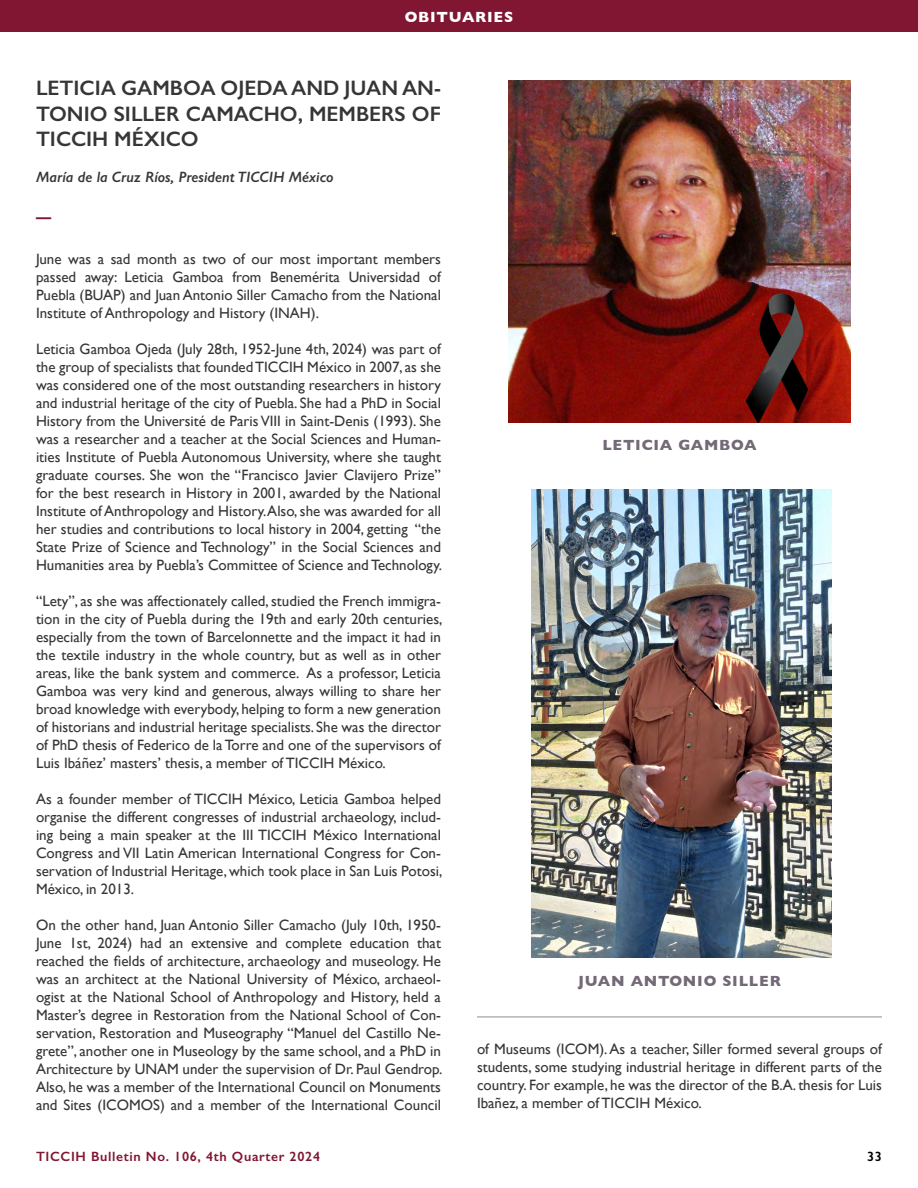
<style>
.page{position:relative;width:918px;height:1188px;background:#fff}
.page>*{position:absolute;margin:0;border:0;box-sizing:border-box;transform-origin:0 0}
.t1{font:600 21px/25.2px "Gill Sans";color:#373636;text-align:justify}
.t2{font:15px/18px "Gill Sans";color:#373636;text-align:justify}
.t3{font:italic 600 15px "Gill Sans";color:#373636}
.t4{font:700 15px "Gill Sans";letter-spacing:.05em;color:#746977}
.t5{font:700 15px "Gill Sans";letter-spacing:.05em;color:#fff}
.t6{font:700 15px "Gill Sans";color:#801632}
.t7{font:600 13.5px "Gill Sans";letter-spacing:.05em;color:#801632}
.t8{font:600 13.5px "Gill Sans";color:#000}
</style>
<div class="page">
<div style="left:0;top:1px;width:918px;height:31px;background:#801632"></div>
<img style="left:508px;top:80px;width:342px;height:342px">
<img style="left:531px;top:490px;width:301px;height:468px">
<hr style="left:477px;top:1016px;width:405px;height:2px;background:#b7b0bb">
<p class="t5" style="left:405px;top:5px;width:110px">OBITUARIES</p>
<h1 class="t1" style="left:36px;top:76px;width:406px">LETICIA GAMBOA OJEDA AND JUAN AN-TONIO SILLER CAMACHO, MEMBERS OF TICCIH MÉXICO</h1>
<p class="t3" style="left:36px;top:168px;width:299px">María de la Cruz Ríos, President TICCIH México</p>
<p class="t6" style="left:36px;top:205px;width:16px">—</p>
<p class="t2" style="left:36px;top:250px;width:407px">June was a sad month as two of our most important members passed away: Leticia Gamboa from Benemérita Universidad of Puebla (BUAP) and Juan Antonio Siller Camacho from the National Institute of Anthropology and History (INAH).</p>
<p class="t2" style="left:36px;top:340px;width:408px">Leticia Gamboa Ojeda (July 28th, 1952-June 4th, 2024) was part of the group of specialists that founded TICCIH México in 2007, as she was considered one of the most outstanding researchers in history and industrial heritage of the city of Puebla. She had a PhD in Social History from the Université de Paris VIII in Saint-Denis (1993). She was a researcher and a teacher at the Social Sciences and Human&shy;ities Institute of Puebla Autonomous University, where she taught graduate courses. She won the “Francisco Javier Clavijero Prize” for the best research in History in 2001, awarded by the National Institute of Anthropology and History. Also, she was awarded for all her studies and contributions to local history in 2004, getting “the State Prize of Science and Technology” in the Social Sciences and Humanities area by Puebla’s Committee of Science and Technology.</p>
<p class="t2" style="left:36px;top:592px;width:408px">“Lety”, as she was affectionately called, studied the French immigra&shy;tion in the city of Puebla during the 19th and early 20th centuries, especially from the town of Barcelonnette and the impact it had in the textile industry in the whole country, but as well as in other areas, like the bank system and commerce. As a professor, Leticia Gamboa was very kind and generous, always willing to share her broad knowledge with everybody, helping to form a new generation of historians and industrial heritage specialists. She was the director of PhD thesis of Federico de la Torre and one of the supervisors of Luis Ibáñez’ masters’ thesis, a member of TICCIH México.</p>
<p class="t2" style="left:36px;top:790px;width:408px">As a founder member of TICCIH México, Leticia Gamboa helped organise the different congresses of industrial archaeology, includ&shy;ing being a main speaker at the III TICCIH México International Congress and VII Latin American International Congress for Con&shy;servation of Industrial Heritage, which took place in San Luis Potosi, México, in 2013.</p>
<p class="t2" style="left:36px;top:916px;width:408px">On the other hand, Juan Antonio Siller Camacho (July 10th, 1950- June 1st, 2024) had an extensive and complete education that reached the fields of architecture, archaeology and museology. He was an architect at the National University of México, archaeol&shy;ogist at the National School of Anthropology and History, held a Master’s degree in Restoration from the National School of Con&shy;servation, Restoration and Museography “Manuel del Castillo Ne&shy;grete”, another one in Museology by the same school, and a PhD in Architecture by UNAM under the supervision of Dr. Paul Gendrop.<br>Also, he was a member of the International Council on Monuments and Sites (ICOMOS) and a member of the International Council</p>
<p class="t4" style="left:602px;top:433px;width:156px">LETICIA GAMBOA</p>
<p class="t4" style="left:578px;top:969px;width:204px">JUAN ANTONIO SILLER</p>
<p class="t2" style="left:477px;top:1039px;width:407px">of Museums (ICOM). As a teacher, Siller formed several groups of students, some studying industrial heritage in different parts of the country. For example, he was the director of the B.A. thesis for Luis Ibañez, a member of TICCIH México.</p>
<p class="t7" style="left:36px;top:1148px;width:286px">TICCIH Bulletin No. 106, 4th Quarter 2024</p>
<p class="t8" style="left:867px;top:1148px;width:16px">33</p>
</div>
